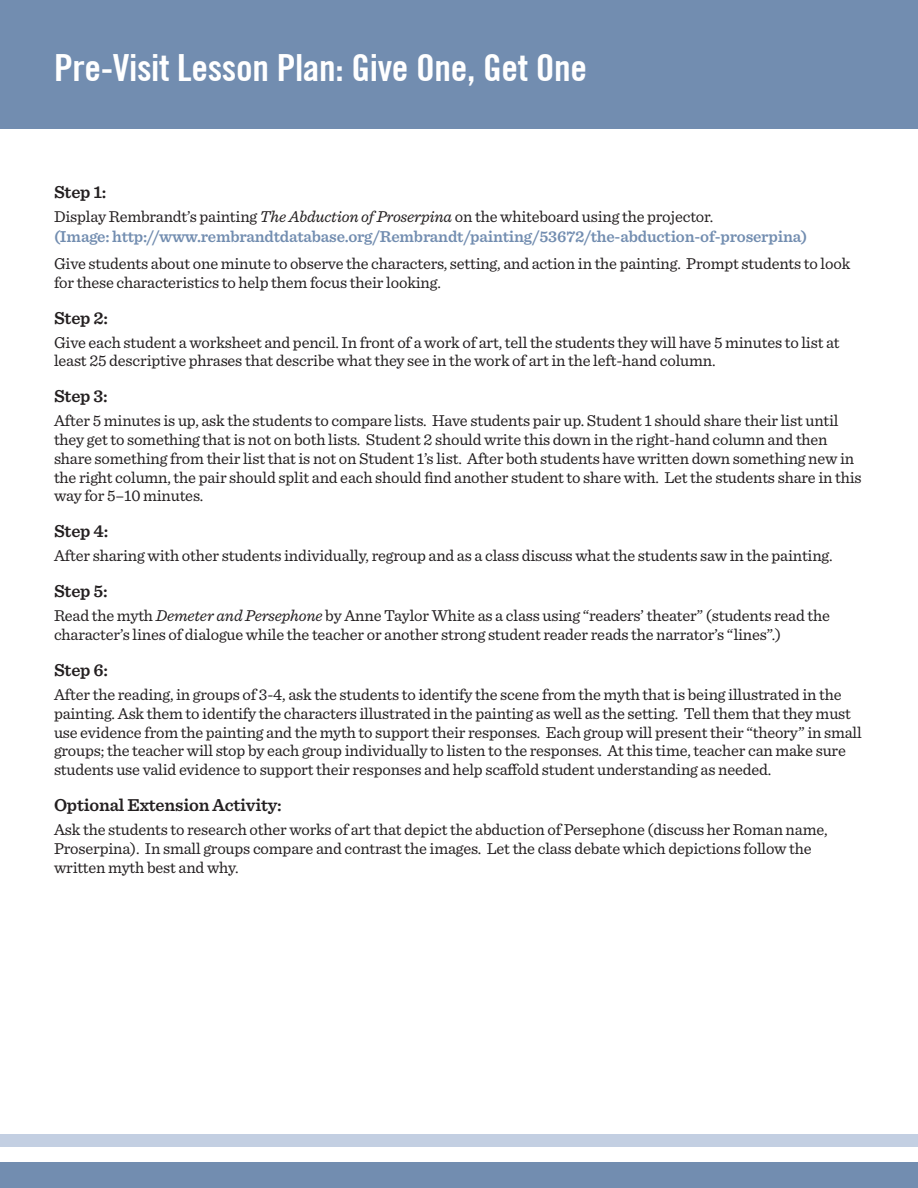
<style>
.page{position:relative;width:918px;height:1188px;background:#fff}
.page>*{position:absolute;margin:0;border:0;box-sizing:border-box;transform-origin:0 0}
.t1{font:700 condensed 37.5px "Trade Gothic No.20";letter-spacing:-.01em;color:#fff}
.t2{font:600 18px "Sentinel";letter-spacing:-.01em;color:#231f20}
.t3{font:16.5px/18.8px "Sentinel";letter-spacing:-.01em;color:#231f20}
.t4{font:600 16.5px/19.8px "Sentinel";letter-spacing:-.01em;color:#728db0}
.s1{font-weight:400;color:#231f20}
.s2{font-weight:400;font-style:italic;color:#231f20}
.s3{font-style:italic}
</style>
<div class="page">
<div style="left:0;top:0;width:918px;height:129px;background:#728db0"></div>
<div style="left:0;top:1162px;width:918px;height:26px;background:#728db0"></div>
<div style="left:0;top:1134px;width:918px;height:13px;background:#c3cfe2"></div>
<h1 class="t1" style="left:54px;top:45px;width:534px">Pre-Visit Lesson Plan: Give One, Get One</h1>
<p class="t2" style="left:54px;top:178px;width:54px">Step 1:</p>
<p class="t4" style="left:54px;top:206px;width:755px"><span class="s1">Display Rembrandt’s painting</span> <span class="s2">The Abduction of Proserpina</span> <span class="s1">on the whiteboard using the projector.<br></span>(Image: http://www.rembrandtdatabase.org/Rembrandt/painting/53672/the-abduction-of-proserpina)</p>
<p class="t3" style="left:54px;top:253px;width:798px">Give students about one minute to observe the characters, setting, and action in the painting. Prompt students to look for these characteristics to help them focus their looking.</p>
<p class="t2" style="left:54px;top:304px;width:56px">Step 2:</p>
<p class="t3" style="left:54px;top:332px;width:787px">Give each student a worksheet and pencil. In front of a work of art, tell the students they will have 5 minutes to list at least 25 descriptive phrases that describe what they see in the work of art in the left-hand column.</p>
<p class="t2" style="left:54px;top:382px;width:55px">Step 3:</p>
<p class="t3" style="left:54px;top:410px;width:809px">After 5 minutes is up, ask the students to compare lists. Have students pair up. Student 1 should share their list until they get to something that is not on both lists. Student 2 should write this down in the right-hand column and then share something from their list that is not on Student 1’s list. After both students have written down something new in the right column, the pair should split and each should find another student to share with. Let the students share in this way for 5–10 minutes.</p>
<p class="t2" style="left:54px;top:517px;width:56px">Step 4:</p>
<p class="t3" style="left:54px;top:545px;width:780px">After sharing with other students individually, regroup and as a class discuss what the students saw in the painting.</p>
<p class="t2" style="left:54px;top:577px;width:55px">Step 5:</p>
<p class="t3" style="left:54px;top:605px;width:777px">Read the myth <span class="s3">Demeter and Persephone</span> by Anne Taylor White as a class using “readers’ theater” (students read the character’s lines of dialogue while the teacher or another strong student reader reads the narrator’s “lines”.)</p>
<p class="t2" style="left:54px;top:656px;width:56px">Step 6:</p>
<p class="t3" style="left:54px;top:684px;width:809px">After the reading, in groups of 3-4, ask the students to identify the scene from the myth that is being illustrated in the painting. Ask them to identify the characters illustrated in the painting as well as the setting. Tell them that they must use evidence from the painting and the myth to support their responses. Each group will present their “theory” in small groups; the teacher will stop by each group individually to listen to the responses. At this time, teacher can make sure students use valid evidence to support their responses and help scaffold student understanding as needed.</p>
<p class="t2" style="left:54px;top:791px;width:229px">Optional Extension Activity:</p>
<p class="t3" style="left:54px;top:819px;width:775px">Ask the students to research other works of art that depict the abduction of Persephone (discuss her Roman name,<br>Proserpina). In small groups compare and contrast the images. Let the class debate which depictions follow the written myth best and why.</p>
</div>
